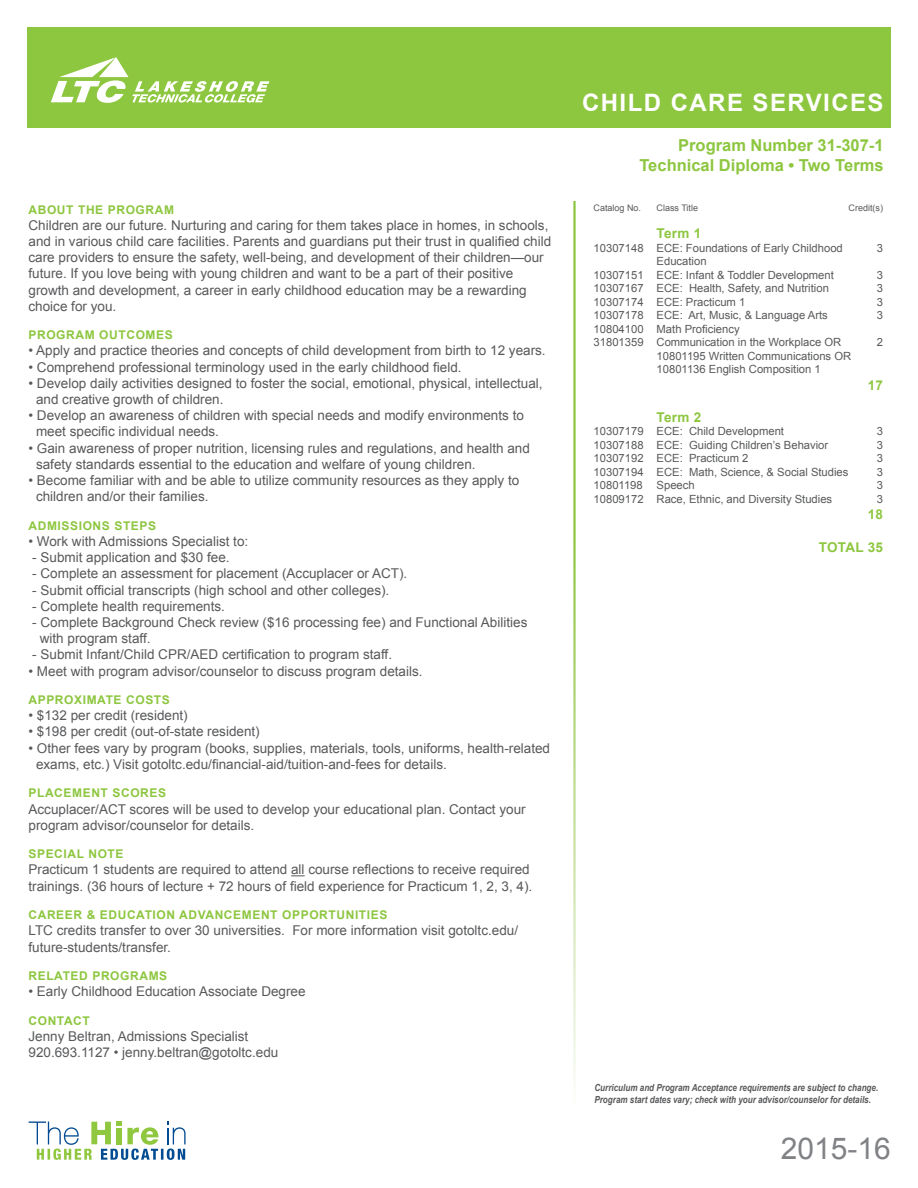
<style>
.page{position:relative;width:918px;height:1188px;background:#fff}
.page>*{position:absolute;margin:0;border:0;box-sizing:border-box;transform-origin:0 0}
.t1{font:30px "Arial";color:#808285}
.t2{font:700 24px "Arial";letter-spacing:.06em;color:#fff}
.t3{font:700 16.5px/19.8px "Arial";color:#8dc63f;text-align:right}
.t4{font:13.5px/16.2px "Arial";color:#58595b}
.t5{font:700 13.5px "Arial";letter-spacing:.02em;color:#8dc63f}
.t6{font:700 12px "Arial";letter-spacing:.05em;color:#8dc63f}
.t7{font:11.25px/13.5px "Arial";color:#58595b}
.t8{font:italic 700 9.75px/11.7px "Arial";color:#58595b;scale:.83 1}
.t9{font:9px "Arial";color:#58595b}
</style>
<div class="page">
<div style="left:27px;top:27px;width:864px;height:100px;background:#8dc63f"></div>
<svg style="left:51px;top:57px;width:218px;height:46px"></svg>
<svg style="left:29px;top:1122px;width:157px;height:38px"></svg>
<svg style="left:291px;top:875px;width:14px;height:1px"></svg>
<p class="t6" style="left:28px;top:201px;width:147px">ABOUT THE PROGRAM</p>
<p class="t4" style="left:28px;top:217px;width:524px">Children are our future. Nurturing and caring for them takes place in homes, in schools, and in various child care facilities. Parents and guardians put their trust in qualified child care providers to ensure the safety, well-being, and development of their children—our future. If you love being with young children and want to be a part of their positive growth and development, a career in early childhood education may be a rewarding choice for you.</p>
<p class="t6" style="left:28px;top:327px;width:146px">PROGRAM OUTCOMES</p>
<p class="t4" style="left:28px;top:343px;width:519px">• Apply and practice theories and concepts of child development from birth to 12 years.</p>
<p class="t4" style="left:28px;top:359px;width:435px">• Comprehend professional terminology used in the early childhood field.</p>
<p class="t4" style="left:36px;top:375px;width:508px;text-indent:-8px">• Develop daily activities designed to foster the social, emotional, physical, intellectual, and creative growth of children.</p>
<p class="t4" style="left:36px;top:408px;width:489px;text-indent:-8px">• Develop an awareness of children with special needs and modify environments to meet specific individual needs.</p>
<p class="t4" style="left:36px;top:440px;width:495px;text-indent:-8px">• Gain awareness of proper nutrition, licensing rules and regulations, and health and safety standards essential to the education and welfare of young children.</p>
<p class="t4" style="left:36px;top:472px;width:485px;text-indent:-8px">• Become familiar with and be able to utilize community resources as they apply to children and/or their families.</p>
<p class="t6" style="left:28px;top:518px;width:129px">ADMISSIONS STEPS</p>
<p class="t4" style="left:28px;top:533px;width:221px">• Work with Admissions Specialist to:</p>
<p class="t4" style="left:32px;top:549px;width:199px">- Submit application and $30 fee.</p>
<p class="t4" style="left:32px;top:566px;width:377px">- Complete an assessment for placement (Accuplacer or ACT).</p>
<p class="t4" style="left:32px;top:582px;width:359px">- Submit official transcripts (high school and other colleges).</p>
<p class="t4" style="left:32px;top:598px;width:194px">- Complete health requirements.</p>
<p class="t4" style="left:40px;top:614px;width:489px;text-indent:-8px">- Complete Background Check review ($16 processing fee) and Functional Abilities with program staff.</p>
<p class="t4" style="left:32px;top:647px;width:361px">- Submit Infant/Child CPR/AED certification to program staff.</p>
<p class="t4" style="left:28px;top:663px;width:396px">• Meet with program advisor/counselor to discuss program details.</p>
<p class="t6" style="left:28px;top:692px;width:143px">APPROXIMATE COSTS</p>
<p class="t4" style="left:28px;top:708px;width:161px">• $132 per credit (resident)</p>
<p class="t4" style="left:28px;top:724px;width:233px">• $198 per credit (out-of-state resident)</p>
<p class="t4" style="left:36px;top:740px;width:516px;text-indent:-8px">• Other fees vary by program (books, supplies, materials, tools, uniforms, health-related exams, etc.) Visit gotoltc.edu/financial-aid/tuition-and-fees for details.</p>
<p class="t6" style="left:28px;top:785px;width:139px">PLACEMENT SCORES</p>
<p class="t4" style="left:28px;top:801px;width:499px">Accuplacer/ACT scores will be used to develop your educational plan. Contact your program advisor/counselor for details.</p>
<p class="t6" style="left:28px;top:846px;width:9px">special</p>
<p class="t6" style="left:88px;top:846px;width:10px">note</p>
<p class="t4" style="left:28px;top:862px;width:505px">Practicum 1 students are required to attend all course reflections to receive required trainings. (36 hours of lecture + 72 hours of field experience for Practicum 1, 2, 3, 4).</p>
<p class="t6" style="left:28px;top:907px;width:360px">CAREER &amp; EDUCATION ADVANCEMENT OPPORTUNITIES</p>
<p class="t4" style="left:28px;top:923px;width:491px">LTC credits transfer to over 30 universities. For more information visit gotoltc.edu/ future-students/transfer.</p>
<p class="t6" style="left:28px;top:968px;width:140px">RELATED PROGRAMS</p>
<p class="t4" style="left:28px;top:984px;width:279px">• Early Childhood Education Associate Degree</p>
<p class="t6" style="left:28px;top:1013px;width:63px">CONTACT</p>
<p class="t4" style="left:28px;top:1028px;width:251px">Jenny Beltran, Admissions Specialist<br>920.693.1127 • jenny.beltran@gotoltc.edu</p>
<h2 class="t2" style="left:582px;top:87px;width:303px">CHILD CARE SERVICES</h2>
<p class="t3" style="left:639px;top:136px;width:246px">Program Number 31-307-1<br>Technical Diploma • Two Terms</p>
<p class="t9" style="left:594px;top:202px;width:49px">Catalog No.</p>
<p class="t9" style="left:657px;top:202px;width:43px">Class Title</p>
<p class="t9" style="left:849px;top:202px;width:36px">Credit(s)</p>
<p class="t5" style="left:657px;top:225px;width:46px">Term 1</p>
<p class="t7" style="left:594px;top:241px;width:251px">10307148 ECE: Foundations of Early Childhood</p>
<p class="t7" style="left:877px;top:241px;width:8px">3</p>
<p class="t7" style="left:594px;top:255px;width:242px;text-indent:63px">Education<br>10307151 ECE: Infant &amp; Toddler Development</p>
<p class="t7" style="left:877px;top:268px;width:8px">3</p>
<p class="t7" style="left:594px;top:282px;width:237px">10307167 ECE: Health, Safety, and Nutrition</p>
<p class="t7" style="left:877px;top:282px;width:8px">3</p>
<p class="t7" style="left:594px;top:295px;width:153px">10307174 ECE: Practicum 1</p>
<p class="t7" style="left:877px;top:295px;width:8px">3</p>
<p class="t7" style="left:594px;top:309px;width:236px">10307178 ECE: Art, Music, &amp; Language Arts</p>
<p class="t7" style="left:877px;top:309px;width:8px">3</p>
<p class="t7" style="left:594px;top:322px;width:249px">10804100 Math Proficiency<br>31801359 Communication in the Workplace OR</p>
<p class="t7" style="left:877px;top:336px;width:8px">2</p>
<p class="t7" style="left:657px;top:349px;width:196px">10801195 Written Communications OR<br>10801136 English Composition 1</p>
<p class="t5" style="left:868px;top:376px;width:17px">17</p>
<p class="t5" style="left:657px;top:408px;width:46px">Term 2</p>
<p class="t7" style="left:594px;top:425px;width:192px">10307179 ECE: Child Development</p>
<p class="t7" style="left:877px;top:425px;width:8px">3</p>
<p class="t7" style="left:594px;top:438px;width:236px">10307188 ECE: Guiding Children’s Behavior</p>
<p class="t7" style="left:877px;top:438px;width:8px">3</p>
<p class="t7" style="left:594px;top:452px;width:156px">10307192 ECE: Practicum 2</p>
<p class="t7" style="left:877px;top:452px;width:8px">3</p>
<p class="t7" style="left:594px;top:465px;width:256px">10307194 ECE: Math, Science, &amp; Social Studies</p>
<p class="t7" style="left:877px;top:465px;width:8px">3</p>
<p class="t7" style="left:594px;top:479px;width:103px">10801198 Speech</p>
<p class="t7" style="left:877px;top:479px;width:8px">3</p>
<p class="t7" style="left:594px;top:492px;width:240px">10809172 Race, Ethnic, and Diversity Studies</p>
<p class="t7" style="left:877px;top:492px;width:8px">3</p>
<p class="t5" style="left:868px;top:505px;width:17px">18</p>
<p class="t5" style="left:819px;top:538px;width:66px">TOTAL 35</p>
<p class="t8" style="left:594px;top:1082px;width:344px">Curriculum and Program Acceptance requirements are subject to change.<br>Program start dates vary; check with your advisor/counselor for details.</p>
<h1 class="t1" style="left:781px;top:1129px;width:112px">2015-16</h1>
</div>
